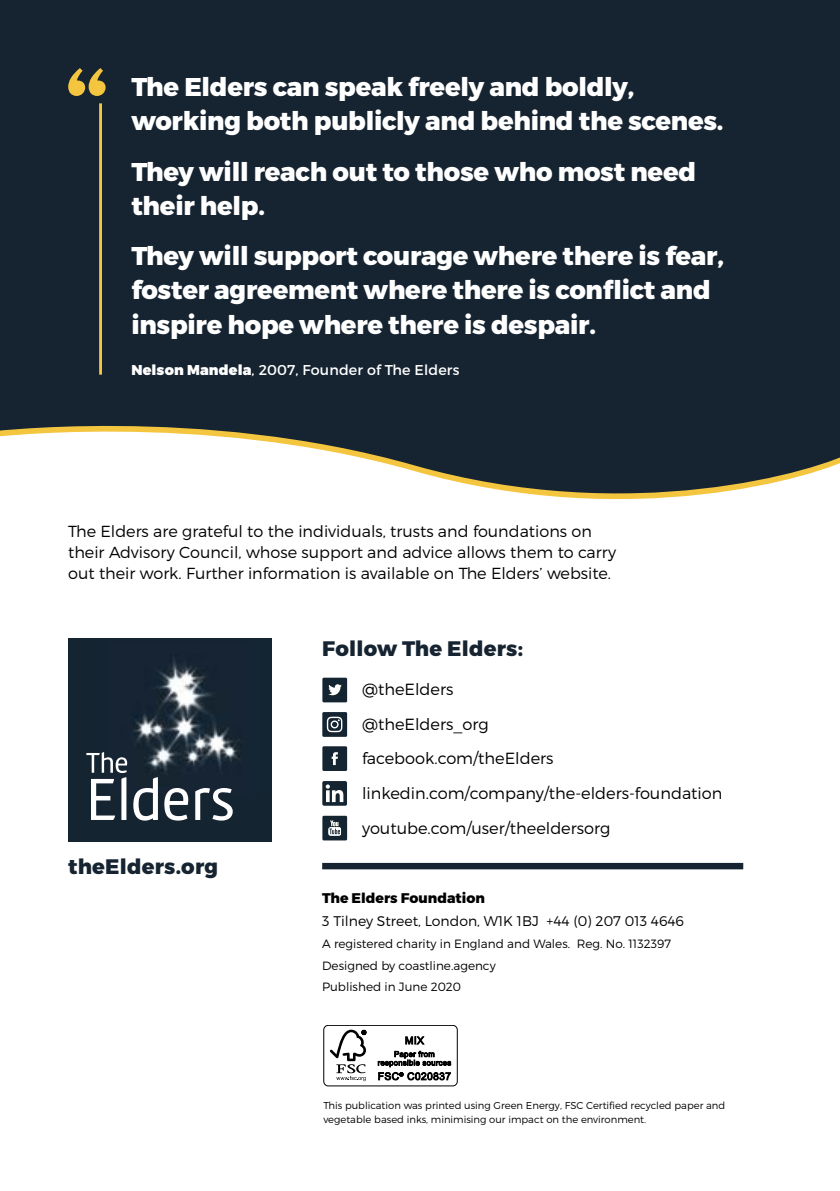
<style>
.page{position:relative;width:840px;height:1191px;background:#fff}
.page>*{position:absolute;margin:0;border:0;box-sizing:border-box;transform-origin:0 0}
.t1{font:800 25.6px/34.2px "Montserrat";letter-spacing:-.01em;color:#fff}
.t2{font:800 21px "Montserrat";letter-spacing:.01em;color:#162431}
.t3{font:300 16.2px/34.6px "Montserrat";color:#000}
.t4{font:300 16px/21px "Montserrat";color:#000}
.t5{font:14.2px "Montserrat";letter-spacing:.01em;color:#fff}
.t6{font:300 14px "Montserrat";color:#000}
.t7{font:800 14px "Montserrat";color:#000}
.t8{font:300 12px/21.6px "Montserrat";color:#000}
.t9{font:300 10px/14px "Montserrat";color:#000}
.s1{font-weight:900}
</style>
<div class="page">
<svg style="left:0;top:0;width:839px;height:500px;background:#28353f"></svg>
<div style="left:68px;top:638px;width:204px;height:204px;background:#152431"></div>
<img style="left:127px;top:658px;width:114px;height:116px">
<svg style="left:164px;top:788px;width:24px;height:32px"></svg>
<svg style="left:133px;top:777px;width:25px;height:43px"></svg>
<svg style="left:195px;top:788px;width:37px;height:32px"></svg>
<svg style="left:86px;top:752px;width:41px;height:68px"></svg>
<div style="left:322px;top:863px;width:420px;height:6px;background:#162431"></div>
<div style="left:322px;top:746px;width:25px;height:25px;background:#142431"></div>
<svg style="left:331px;top:752px;width:7px;height:13px"></svg>
<div style="left:322px;top:677px;width:25px;height:25px;background:#142431"></div>
<svg style="left:328px;top:684px;width:14px;height:11px"></svg>
<svg style="left:68px;top:68px;width:37px;height:28px"></svg>
<hr style="left:99px;top:103px;width:3px;height:272px;background:#f4c53f">
<div style="left:322px;top:815px;width:25px;height:25px;background:#142431"></div>
<svg style="left:328px;top:820px;width:13px;height:16px"></svg>
<svg style="left:322px;top:781px;width:25px;height:24px"></svg>
<div style="left:323px;top:1025px;width:134px;height:61px;border:1px solid #000;border-radius:5px"></div>
<svg style="left:330px;top:1029px;width:36px;height:52px"></svg>
<svg style="left:405px;top:1036px;width:19px;height:8px"></svg>
<svg style="left:377px;top:1050px;width:74px;height:30px"></svg>
<div style="left:322px;top:712px;width:25px;height:25px;background:#142431"></div>
<svg style="left:326px;top:716px;width:16px;height:16px"></svg>
<p class="t1" style="left:131px;top:70px;width:593px">The Elders can speak freely and boldly, working both publicly and behind the scenes.</p>
<p class="t1" style="left:131px;top:155px;width:566px">They will reach out to those who most need their help.</p>
<p class="t1" style="left:131px;top:240px;width:593px">They will support courage where there is fear, foster agreement where there is conflict and inspire hope where there is despair.</p>
<p class="t5" style="left:131px;top:361px;width:329px"><span class="s1">Nelson Mandela</span>, 2007, Founder of The Elders</p>
<p class="t4" style="left:68px;top:521px;width:549px">The Elders are grateful to the individuals, trusts and foundations on their Advisory Council, whose support and advice allows them to carry out their work. Further information is available on The Elders’ website.</p>
<p class="t2" style="left:68px;top:853px;width:151px">theElders.org</p>
<p class="t2" style="left:322px;top:635px;width:202px">Follow The Elders:</p>
<p class="t3" style="left:362px;top:671px;width:361px">@theElders<br>@theElders_org<br>facebook.com/theElders linkedin.com/company/the-elders-foundation youtube.com/user/theeldersorg</p>
<p class="t7" style="left:322px;top:889px;width:164px">The Elders Foundation</p>
<p class="t6" style="left:322px;top:912px;width:363px">3 Tilney Street, London, W1K 1BJ +44 (0) 207 013 4646</p>
<p class="t8" style="left:322px;top:932px;width:350px">A registered charity in England and Wales. Reg. No. 1132397<br>Designed by coastline.agency<br>Published in June 2020</p>
<p class="t9" style="left:323px;top:1098px;width:403px">This publication was printed using Green Energy, FSC Certified recycled paper and vegetable based inks, minimising our impact on the environment.</p>
</div>
